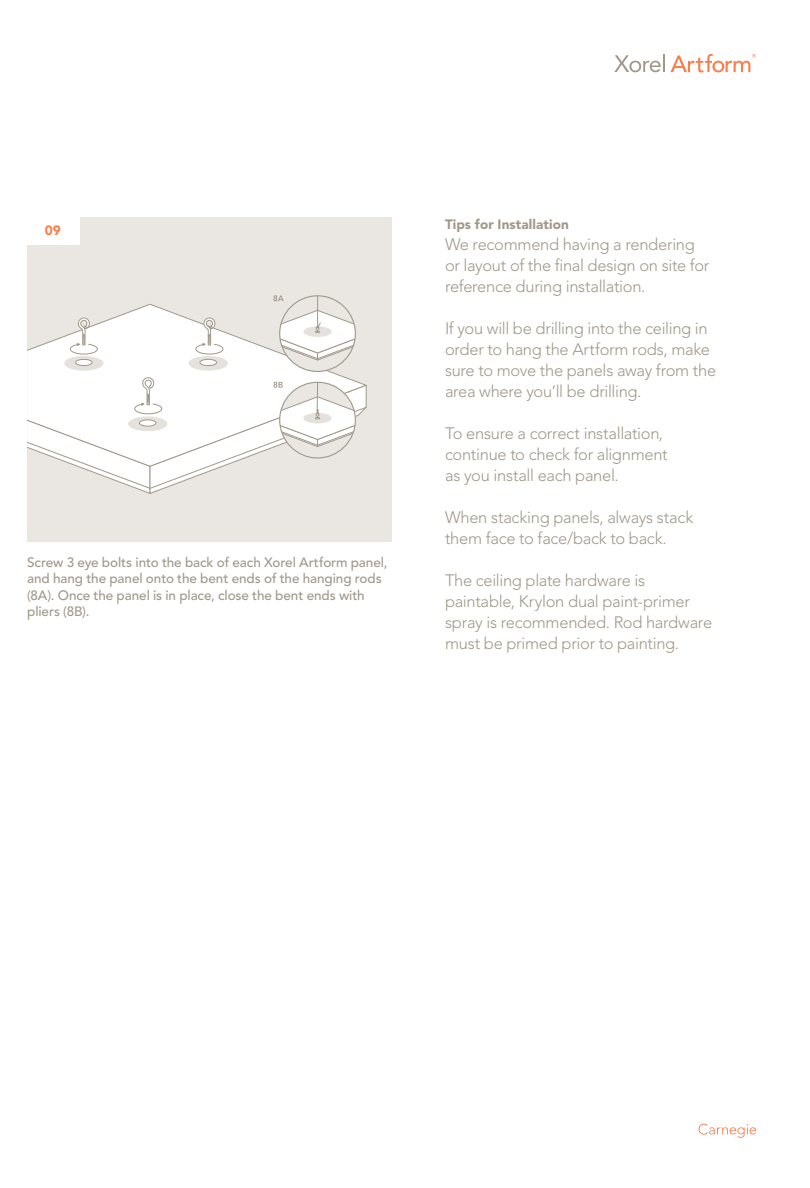
<style>
.page{position:relative;width:810px;height:1188px;background:#fff}
.page>*{position:absolute;margin:0;border:0;box-sizing:border-box;transform-origin:0 0}
.t1{font:300 16.5px/21px "Avenir";letter-spacing:-.02em;color:#a1988a}
.t2{font:500 13.5px/16.5px "Avenir";letter-spacing:-.005em;color:#a1988a}
.t3{font:900 13.5px "Avenir";letter-spacing:.005em;color:#a1988a}
.t4{font:900 13.5px "Avenir";color:#fb7d4c}
</style>
<div class="page">
<div style="left:27px;top:218px;width:365px;height:324px;background:#eae7e3"></div>
<svg style="left:27px;top:304px;width:329px;height:73px"></svg>
<svg style="left:70px;top:318px;width:28px;height:37px"></svg>
<svg style="left:195px;top:318px;width:29px;height:37px"></svg>
<svg style="left:27px;top:377px;width:340px;height:117px"></svg>
<div style="left:279px;top:382px;width:77px;height:77px;border:1px solid #a1988a;border-radius:50%"></div>
<div style="left:280px;top:296px;width:75px;height:75px;background:#eae7e3;border-radius:50%"></div>
<svg style="left:273px;top:295px;width:82px;height:66px"></svg>
<div style="left:279px;top:295px;width:77px;height:77px;border:1px solid #a1988a;border-radius:50%"></div>
<div style="left:64px;top:356px;width:39px;height:15px;background:#e5e2dd;border-radius:50%"></div>
<div style="left:76px;top:359px;width:16px;height:7px;background:#fff;border-radius:50%"></div>
<div style="left:75px;top:359px;width:18px;height:7px;border:1px solid #a1988a;border-radius:50%"></div>
<div style="left:189px;top:356px;width:39px;height:15px;background:#e5e2dd;border-radius:50%"></div>
<div style="left:200px;top:359px;width:17px;height:7px;background:#fff;border-radius:50%"></div>
<div style="left:200px;top:359px;width:17px;height:7px;border:1px solid #a1988a;border-radius:50%"></div>
<div style="left:128px;top:416px;width:39px;height:15px;background:#e5e2dd;border-radius:50%"></div>
<div style="left:139px;top:420px;width:17px;height:6px;background:#fff;border-radius:50%"></div>
<div style="left:139px;top:420px;width:17px;height:6px;border:1px solid #a1988a;border-radius:50%"></div>
<div style="left:26px;top:216px;width:54px;height:28px;background:#fff"></div>
<svg style="left:614px;top:54px;width:142px;height:18px"></svg>
<svg style="left:699px;top:1124px;width:57px;height:14px"></svg>
<p class="t4" style="left:45px;top:222px;width:17px">09</p>
<p class="t2" style="left:27px;top:554px;width:362px">Screw 3 eye bolts into the back of each Xorel Artform panel, and hang the panel onto the bent ends of the hanging rods (8A). Once the panel is in place, close the bent ends with pliers (8B).</p>
<p class="t3" style="left:445px;top:216px;width:125px">Tips for Installation</p>
<p class="t1" style="left:445px;top:233px;width:266px">We recommend having a rendering or layout of the final design on site for reference during installation.</p>
<p class="t1" style="left:445px;top:317px;width:264px">If you will be drilling into the ceiling in</p>
<p class="t1" style="left:445px;top:338px;width:266px">order to hang the Artform rods, make</p>
<p class="t1" style="left:445px;top:359px;width:273px">sure to move the panels away from the</p>
<p class="t1" style="left:445px;top:380px;width:198px">area where you’ll be drilling.</p>
<p class="t1" style="left:445px;top:422px;width:224px">To ensure a correct installation, continue to check for alignment</p>
<p class="t1" style="left:445px;top:464px;width:175px">as you install each panel.</p>
<p class="t1" style="left:445px;top:506px;width:250px">When stacking panels, always stack</p>
<p class="t1" style="left:445px;top:527px;width:223px">them face to face/back to back.</p>
<p class="t1" style="left:445px;top:569px;width:269px">The ceiling plate hardware is paintable, Krylon dual paint-primer spray is recommended. Rod hardware must be primed prior to painting.</p>
</div>
